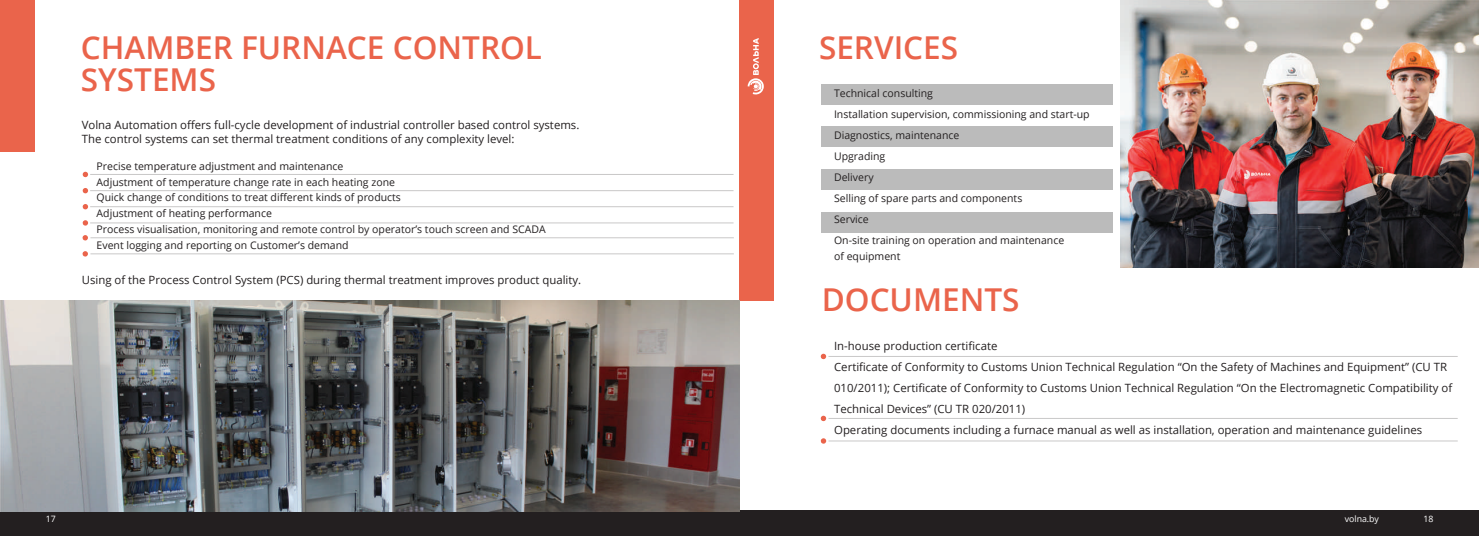
<style>
.page{position:relative;width:1479px;height:536px;background:#fff}
.page>*{position:absolute;margin:0;border:0;box-sizing:border-box;transform-origin:0 0}
.t1{font:600 31.5px/31.5px "Open Sans";color:#ea644b}
.t2{font:11.38px/21px "Open Sans";color:#231f20}
.t3{font:10.5px/21px "Open Sans";color:#231f20}
.t4{font:8.75px "Open Sans";color:#fff}
</style>
<div class="page">
<div style="left:739px;top:0;width:35px;height:301px;background:#ea644b"></div>
<svg style="left:747px;top:38px;width:16px;height:57px"></svg>
<div style="left:0;top:0;width:35px;height:151px;background:#ea644b"></div>
<div style="left:821px;top:84px;width:291px;height:21px;background:#bbb"></div>
<div style="left:821px;top:126px;width:291px;height:21px;background:#bbb"></div>
<div style="left:821px;top:169px;width:291px;height:21px;background:#bbb"></div>
<img style="left:1120px;top:1px;width:358px;height:266px">
<svg style="left:820px;top:354px;width:6px;height:5px"></svg>
<hr style="left:828px;top:356px;width:629px;height:1px;background:#c9c8c8">
<svg style="left:820px;top:416px;width:6px;height:5px"></svg>
<hr style="left:828px;top:418px;width:629px;height:1px;background:#c9c8c8">
<div style="left:821px;top:212px;width:291px;height:20px;background:#bbb"></div>
<div style="left:0;top:510px;width:1478px;height:26px;background:#231f20"></div>
<svg style="left:82px;top:172px;width:6px;height:5px"></svg>
<hr style="left:90px;top:174px;width:643px;height:1px;background:#c9c8c8">
<svg style="left:82px;top:188px;width:6px;height:5px"></svg>
<hr style="left:90px;top:190px;width:643px;height:1px;background:#c9c8c8">
<svg style="left:82px;top:204px;width:6px;height:6px"></svg>
<hr style="left:90px;top:206px;width:643px;height:1px;background:#c9c8c8">
<svg style="left:82px;top:220px;width:6px;height:6px"></svg>
<hr style="left:90px;top:222px;width:643px;height:1px;background:#c9c8c8">
<svg style="left:82px;top:251px;width:6px;height:6px"></svg>
<hr style="left:90px;top:253px;width:643px;height:1px;background:#c9c8c8">
<img style="left:0;top:301px;width:739px;height:210px">
<svg style="left:820px;top:438px;width:6px;height:6px"></svg>
<hr style="left:828px;top:440px;width:629px;height:1px;background:#c9c8c8">
<svg style="left:82px;top:235px;width:6px;height:6px"></svg>
<hr style="left:90px;top:237px;width:643px;height:1px;background:#c9c8c8">
<h1 class="t1" style="left:81px;top:31px;width:462px">CHAMBER FURNACE CONTROL<br>SYSTEMS</h1>
<p class="t2" style="left:82px;top:118px;width:499px;line-height:13.7px">Volna Automation offers full-cycle development of industrial controller based control systems.<br>The control systems can set thermal treatment conditions of any complexity level:</p>
<p class="t3" style="left:97px;top:158px;width:450px;line-height:15.8px">Precise temperature adjustment and maintenance<br>Adjustment of temperature change rate in each heating zone<br>Quick change of conditions to treat different kinds of products<br>Adjustment of heating performance<br>Process visualisation, monitoring and remote control by operator’s touch screen and SCADA Event logging and reporting on Customer’s demand</p>
<p class="t2" style="left:82px;top:269px;width:501px">Using of the Process Control System (PCS) during thermal treatment improves product quality.</p>
<h1 class="t1" style="left:819px;top:31px;width:141px">SERVICES</h1>
<p class="t3" style="left:834px;top:83px;width:257px">Technical consulting<br>Installation supervision, commissioning and start-up<br>Diagnostics, maintenance<br>Upgrading<br>Delivery<br>Selling of spare parts and components<br>Service<br>On-site training on operation and maintenance</p>
<p class="t3" style="left:834px;top:245px;width:68px">of equipment</p>
<h1 class="t1" style="left:821px;top:283px;width:199px">DOCUMENTS</h1>
<p class="t2" style="left:834px;top:335px;width:619px">In-house production certificate<br>Certificate of Conformity to Customs Union Technical Regulation “On the Safety of Machines and Equipment” (CU TR 010/2011); Certificate of Conformity to Customs Union Technical Regulation “On the Electromagnetic Compatibility of Technical Devices” (CU TR 020/2011)<br>Operating documents including a furnace manual as well as installation, operation and maintenance guidelines</p>
<p class="t4" style="left:46px;top:513px;width:12px">17</p>
<p class="t4" style="left:1344px;top:513px;width:36px">volna.by</p>
<p class="t4" style="left:1423px;top:513px;width:12px">18</p>
</div>
